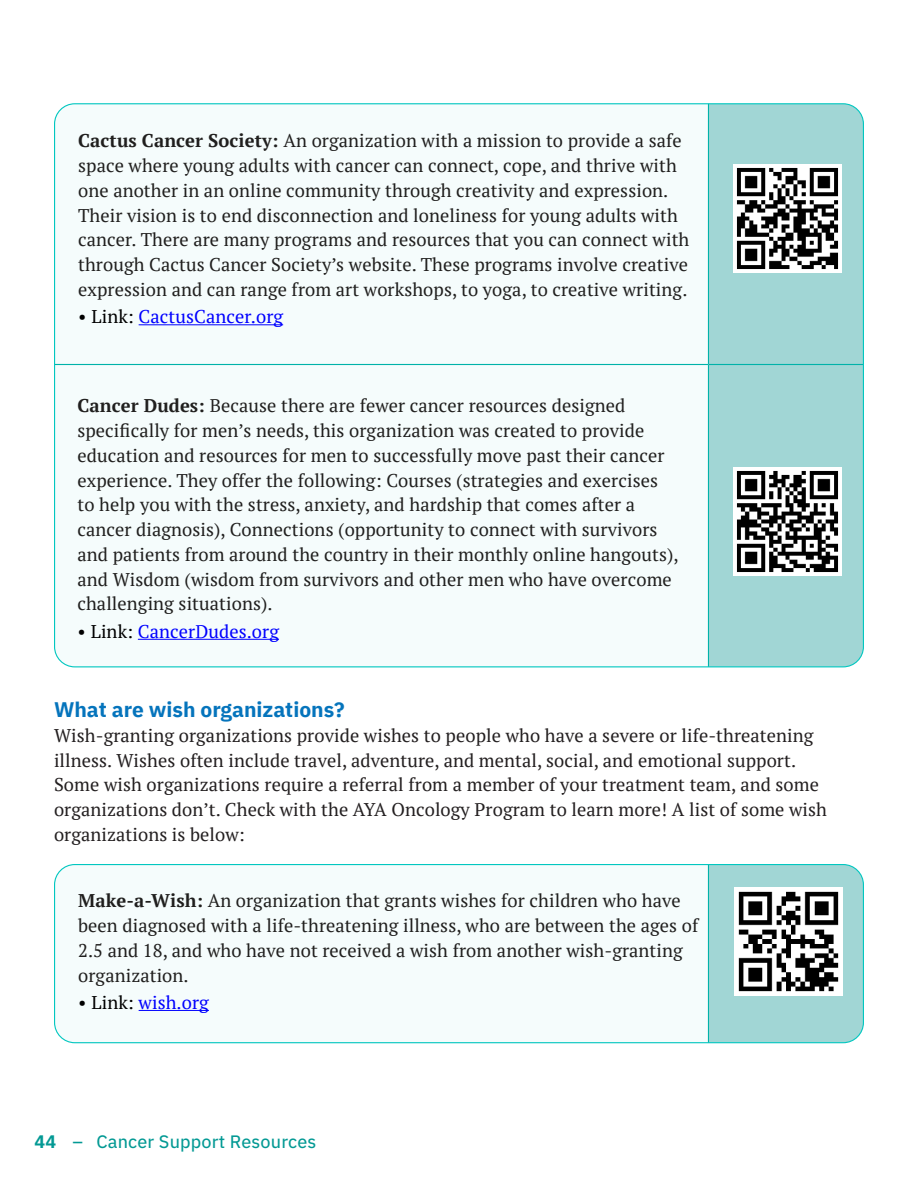
<style>
.page{position:relative;width:918px;height:1188px;background:#fff}
.page>*{position:absolute;margin:0;border:0;box-sizing:border-box;transform-origin:0 0}
.Normal0{font:700 21px "IBM Plex Sans";color:#0574bc}
.t1{font:18.3px/24.8px "PT Serif";letter-spacing:.005em;color:#201f1e}
.Normal0-2{font:18.3px/24.8px "PT Serif";letter-spacing:.005em;color:#231f20}
.t2{font:18.3px "PT Serif";letter-spacing:.005em;color:#00f}
.Normal0-3{font:18px "IBM Plex Sans Text";letter-spacing:.01em;color:#039994}
.Paragraph_Style_1{font:700 18px "IBM Plex Sans";color:#039994}
.s1{font-weight:700}
.s2{color:#000}
</style>
<div class="page">
<div style="left:55px;top:104px;width:653px;height:563px;background:#f5fcfc"></div>
<div style="left:709px;top:104px;width:154px;height:563px;background:#a1d6d5"></div>
<hr style="left:55px;top:364px;width:653px;height:1px;background:#00b2a9">
<hr style="left:708px;top:364px;width:155px;height:1px;background:#00b2a9">
<hr style="left:708px;top:104px;width:1px;height:260px;background:#00b2a9">
<hr style="left:708px;top:365px;width:1px;height:302px;background:#00b2a9">
<hr style="left:139px;top:324px;width:144px;height:1px;background:#00f">
<img style="left:733px;top:165px;width:108px;height:108px">
<hr style="left:138px;top:639px;width:141px;height:1px;background:#00f">
<img style="left:733px;top:467px;width:108px;height:108px">
<div style="left:708px;top:865px;width:155px;height:178px;background:#a1d6d5"></div>
<hr style="left:708px;top:865px;width:1px;height:178px;background:#00b2a9">
<hr style="left:139px;top:1010px;width:70px;height:1px;background:#00f">
<img style="left:735px;top:888px;width:108px;height:108px">
<div style="left:54px;top:864px;width:810px;height:179px;border:1px solid #02c7c0;border-radius:20px"></div>
<p class="t1" style="left:78px;top:128px;width:613px"><span class="s1">Cactus Cancer Society:</span> An organization with a mission to provide a safe space where young adults with cancer can connect, cope, and thrive with one another in an online community through creativity and expression.<br>Their vision is to end disconnection and loneliness for young adults with cancer. There are many programs and resources that you can connect with through Cactus Cancer Society’s website. These programs involve creative expression and can range from art workshops, to yoga, to creative writing.</p>
<p class="t2" style="left:78px;top:305px;width:206px"><span class="s2">• Link:</span> CactusCancer.org</p>
<p class="t1" style="left:77px;top:393px;width:603px"><span class="s1">Cancer Dudes:</span> Because there are fewer cancer resources designed specifically for men’s needs, this organization was created to provide education and resources for men to successfully move past their cancer experience. They offer the following: Courses (strategies and exercises to help you with the stress, anxiety, and hardship that comes after a cancer diagnosis), Connections (opportunity to connect with survivors and patients from around the country in their monthly online hangouts), and Wisdom (wisdom from survivors and other men who have overcome challenging situations).</p>
<p class="t2" style="left:77px;top:620px;width:203px"><span class="s2">• Link:</span> CancerDudes.org</p>
<p class="Normal0" style="left:54px;top:693px;width:292px">What are wish organizations?</p>
<p class="Normal0-2" style="left:54px;top:723px;width:775px">Wish-granting organizations provide wishes to people who have a severe or life-threatening illness. Wishes often include travel, adventure, and mental, social, and emotional support.<br>Some wish organizations require a referral from a member of your treatment team, and some organizations don’t. Check with the AYA Oncology Program to learn more! A list of some wish organizations is below:</p>
<p class="t1" style="left:78px;top:888px;width:622px"><span class="s1">Make-a-Wish:</span> An organization that grants wishes for children who have been diagnosed with a life-threatening illness, who are between the ages of 2.5 and 18, and who have not received a wish from another wish-granting organization.</p>
<p class="t2" style="left:78px;top:991px;width:132px"><span class="s2">• Link:</span> wish.org</p>
<p class="Paragraph_Style_1" style="left:34px;top:1127px;width:23px">44</p>
<p class="Normal0-3" style="left:72px;top:1128px;width:246px">– Cancer Support Resources</p>
</div>
